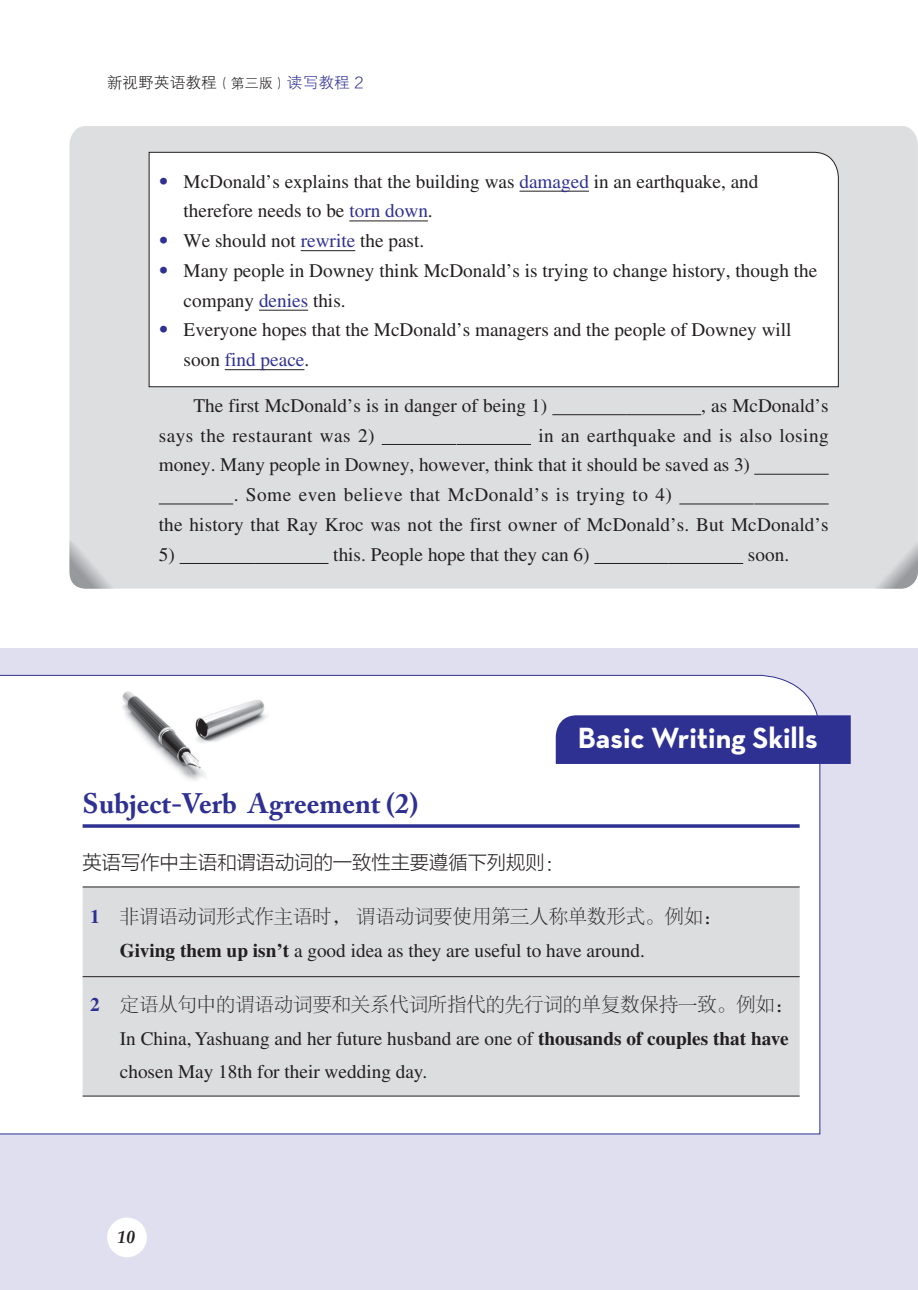
<style>
.page{position:relative;width:918px;height:1290px;background:#fff}
.page>*{position:absolute;margin:0;border:0;box-sizing:border-box;transform-origin:0 0}
.Section_XX标{font:700 29.75px "Neutraface Text";color:#fff}
.加线大标{font:700 28px "Adobe Caslon Pro";color:#2e3092}
.填空短文{font:19.25px "Times LT Std";letter-spacing:.01em;color:#231f20}
.专色点XXX{font:19.25px/29.8px "Times LT Std";color:#231f20}
.白底表文{font:19.25px/33.2px "Times LT Std";color:#231f20}
.白底表文-2{font:19.25px "FZSYK GBK1 0";color:#231f20}
.白底-中文{font:19.25px "FZLTXHK GBK1 0";color:#231f20}
.t1{font:italic 700 17.5px "Book Antiqua";color:#231f20}
.t2{font:15.75px "FZXH1 K GBK1 0";color:#231f20}
.s1{font-size:14px}
.s2{color:#2e3092}
.s3{font-weight:800;color:#2e3092}
.s4{font-family:"Times LT Std";font-weight:700;color:#2e3092}
.s5{font-weight:700}
</style>
<div class="page">
<div style="left:69px;top:126px;width:849px;height:462px;background:#dddee0"></div>
<svg style="left:867px;top:539px;width:51px;height:50px;background:#cdced0"></svg>
<svg style="left:69px;top:539px;width:55px;height:50px;background:#cccdcf"></svg>
<svg style="left:149px;top:152px;width:690px;height:235px"></svg>
<div style="left:0;top:648px;width:918px;height:642px;background:#e0dfef"></div>
<div style="left:0;top:675px;width:820px;height:459px;background:#fff"></div>
<div style="left:556px;top:715px;width:294px;height:49px;background:#2e3092"></div>
<img style="left:113px;top:683px;width:156px;height:103px">
<svg style="left:83px;top:824px;width:716px;height:4px;background:#47499f"></svg>
<div style="left:83px;top:888px;width:716px;height:208px;background:#dcdddf"></div>
<hr style="left:83px;top:887px;width:716px;height:1px;background:#231f20">
<hr style="left:83px;top:976px;width:716px;height:1px;background:#231f20">
<hr style="left:83px;top:1096px;width:716px;height:1px;background:#231f20">
<hr style="left:519px;top:191px;width:70px;height:1px;background:#231f20">
<hr style="left:349px;top:220px;width:79px;height:1px;background:#231f20">
<hr style="left:301px;top:250px;width:54px;height:1px;background:#231f20">
<hr style="left:259px;top:310px;width:49px;height:1px;background:#231f20">
<hr style="left:225px;top:369px;width:79px;height:1px;background:#231f20">
<hr style="left:552px;top:414px;width:75px;height:1px;background:#231f20">
<hr style="left:627px;top:414px;width:74px;height:1px;background:#231f20">
<hr style="left:382px;top:444px;width:74px;height:1px;background:#231f20">
<hr style="left:456px;top:444px;width:75px;height:1px;background:#231f20">
<hr style="left:754px;top:474px;width:74px;height:1px;background:#231f20">
<hr style="left:159px;top:503px;width:74px;height:1px;background:#231f20">
<hr style="left:679px;top:503px;width:75px;height:1px;background:#231f20">
<hr style="left:754px;top:503px;width:74px;height:1px;background:#231f20">
<hr style="left:180px;top:563px;width:74px;height:1px;background:#231f20">
<hr style="left:254px;top:563px;width:74px;height:1px;background:#231f20">
<hr style="left:594px;top:563px;width:75px;height:1px;background:#231f20">
<hr style="left:669px;top:563px;width:74px;height:1px;background:#231f20">
<div style="left:107px;top:1217px;width:40px;height:40px;background:#fff;border-radius:50%"></div>
<p class="t2" style="left:107px;top:74px;width:258px">新视野英语教程<span class="s1">（第三版）</span><span class="s2">读写教程 2</span></p>
<p class="专色点XXX" style="left:184px;top:166px;width:576px;text-indent:-25px"><span class="s3">•</span> McDonald’s explains that the building was <span class="s2">damaged</span> in an earthquake, and therefore needs to be <span class="s2">torn down</span>.</p>
<p class="专色点XXX" style="left:159px;top:226px;width:267px"><span class="s3">•</span> We should not <span class="s2">rewrite</span> the past.</p>
<p class="专色点XXX" style="left:184px;top:255px;width:635px;text-indent:-25px"><span class="s3">•</span> Many people in Downey think McDonald’s is trying to change history, though the company <span class="s2">denies</span> this.</p>
<p class="专色点XXX" style="left:184px;top:315px;width:609px;text-indent:-25px"><span class="s3">•</span> Everyone hopes that the McDonald’s managers and the people of Downey will soon <span class="s2">find peace</span>.</p>
<p class="填空短文" style="left:193px;top:395px;width:355px">The first McDonald’s is in danger of being 1)</p>
<p class="填空短文" style="left:701px;top:395px;width:129px">, as McDonald’s</p>
<p class="填空短文" style="left:159px;top:424px;width:217px">says the restaurant was 2)</p>
<p class="填空短文" style="left:538px;top:424px;width:292px">in an earthquake and is also losing</p>
<p class="填空短文" style="left:159px;top:454px;width:593px">money. Many people in Downey, however, think that it should be saved as 3)</p>
<p class="填空短文" style="left:234px;top:484px;width:440px">. Some even believe that McDonald’s is trying to 4)</p>
<p class="填空短文" style="left:159px;top:514px;width:671px">the history that Ray Kroc was not the first owner of McDonald’s. But McDonald’s</p>
<p class="填空短文" style="left:159px;top:543px;width:18px">5)</p>
<p class="填空短文" style="left:333px;top:543px;width:258px">this. People hope that they can 6)</p>
<p class="填空短文" style="left:748px;top:543px;width:43px">soon.</p>
<p class="Section_XX标" style="left:578px;top:719px;width:241px">Basic Writing Skills</p>
<p class="加线大标" style="left:83px;top:787px;width:337px">Subject-Verb Agreement (2)</p>
<p class="白底-中文" style="left:83px;top:852px;width:483px">英语写作中主语和谓语动词的一致性主要遵循下列规则：</p>
<p class="白底表文-2" style="left:90px;top:907px;width:633px"><span class="s4">1</span> 非谓语动词形式作主语时， 谓语动词要使用第三人称单数形式。例如：</p>
<p class="白底表文" style="left:120px;top:933px;width:526px"><span class="s5">Giving them up isn’t</span> a good idea as they are useful to have around.</p>
<p class="白底表文-2" style="left:90px;top:995px;width:705px"><span class="s4">2</span> 定语从句中的谓语动词要和关系代词所指代的先行词的单复数保持一致。例如：</p>
<p class="白底表文" style="left:120px;top:1021px;width:670px">In China, Yashuang and her future husband are one of <span class="s5">thousands of couples that have </span>chosen May 18th for their wedding day.</p>
<p class="t1" style="left:118px;top:1225px;width:19px">10</p>
</div>
